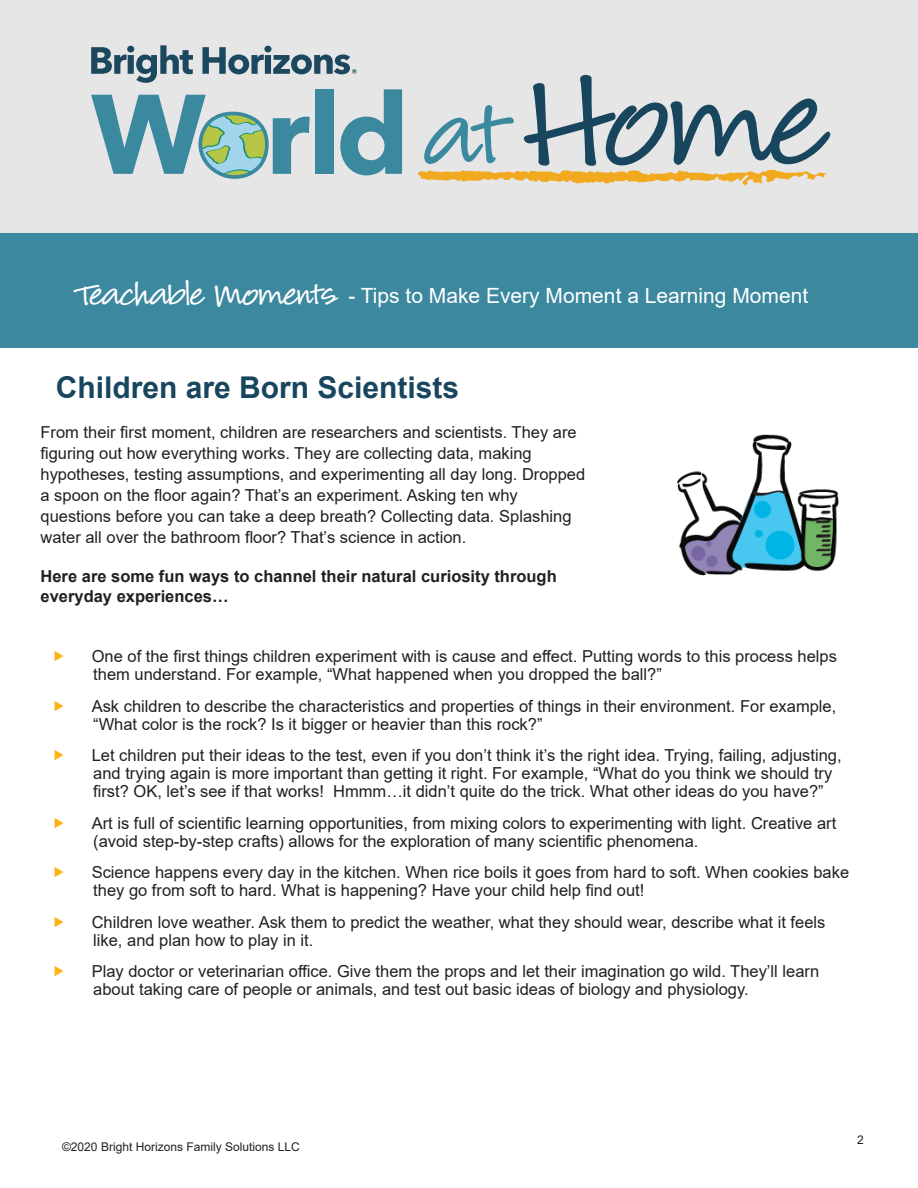
<style>
.page{position:relative;width:918px;height:1188px;background:#fff}
.page>*{position:absolute;margin:0;border:0;box-sizing:border-box;transform-origin:0 0}
.t1{font:49.5px "Louisiana";letter-spacing:-.02em;color:#fff}
.Topic_Title{font:700 30px "Arial";color:#18465e}
.t2{font:21px "Arial";color:#fff}
.t3{font:16.5px/18px "Arial";color:#231f20}
.t4{font:700 16.5px/19.8px "Arial";color:#231f20}
.t5{font:12px "Arial";color:#231f20}
</style>
<div class="page">
<div style="left:0;top:0;width:918px;height:234px;background:#e7e6e6"></div>
<div style="left:0;top:234px;width:918px;height:114px;background:#3c889e"></div>
<svg style="left:91px;top:45px;width:102px;height:38px;background:#91a3ad"></svg>
<svg style="left:202px;top:46px;width:155px;height:28px;background:#8d9faa"></svg>
<div style="left:316px;top:89px;width:18px;height:85px;background:#3a899f"></div>
<svg style="left:340px;top:89px;width:62px;height:86px;background:#82b0bc"></svg>
<svg style="left:91px;top:95px;width:219px;height:87px;background:#9bbfc0"></svg>
<svg style="left:418px;top:75px;width:412px;height:110px;background:#bfc4bf"></svg>
<img style="left:677px;top:434px;width:162px;height:142px">
<h1 class="t1" style="left:79px;top:258px;width:259px">Teachable Moments</h1>
<p class="t2" style="left:348px;top:281px;width:461px">- Tips to Make Every Moment a Learning Moment</p>
<p class="Topic_Title" style="left:56px;top:367px;width:405px">Children are Born Scientists</p>
<p class="t3" style="left:41px;top:421px;width:546px;line-height:21px">From their first moment, children are researchers and scientists. They are figuring out how everything works. They are collecting data, making hypotheses, testing assumptions, and experimenting all day long. Dropped a spoon on the floor again? That’s an experiment. Asking ten why questions before you can take a deep breath? Collecting data. Splashing water all over the bathroom floor? That’s science in action.</p>
<p class="t4" style="left:41px;top:567px;width:518px">Here are some fun ways to channel their natural curiosity through everyday experiences…</p>
<p class="t3" style="left:92px;top:647px;width:747px">One of the first things children experiment with is cause and effect. Putting words to this process helps them understand. For example, “What happened when you dropped the ball?”</p>
<p class="t3" style="left:92px;top:697px;width:746px">Ask children to describe the characteristics and properties of things in their environment. For example, “What color is the rock? Is it bigger or heavier than this rock?”</p>
<p class="t3" style="left:92px;top:746px;width:751px">Let children put their ideas to the test, even if you don’t think it’s the right idea. Trying, failing, adjusting, and trying again is more important than getting it right. For example, “What do you think we should try first? OK, let’s see if that works! Hmmm…it didn’t quite do the trick. What other ideas do you have?”</p>
<p class="t3" style="left:92px;top:814px;width:746px">Art is full of scientific learning opportunities, from mixing colors to experimenting with light. Creative art (avoid step-by-step crafts) allows for the exploration of many scientific phenomena.</p>
<p class="t3" style="left:92px;top:863px;width:759px">Science happens every day in the kitchen. When rice boils it goes from hard to soft. When cookies bake they go from soft to hard. What is happening? Have your child help find out!</p>
<p class="t3" style="left:92px;top:913px;width:735px">Children love weather. Ask them to predict the weather, what they should wear, describe what it feels like, and plan how to play in it.</p>
<p class="t3" style="left:92px;top:962px;width:729px">Play doctor or veterinarian office. Give them the props and let their imagination go wild. They’ll learn about taking care of people or animals, and test out basic ideas of biology and physiology.</p>
<p class="t5" style="left:62px;top:1139px;width:239px">©2020 Bright Horizons Family Solutions LLC</p>
<p class="t5" style="left:857px;top:1132px;width:8px">2</p>
</div>
